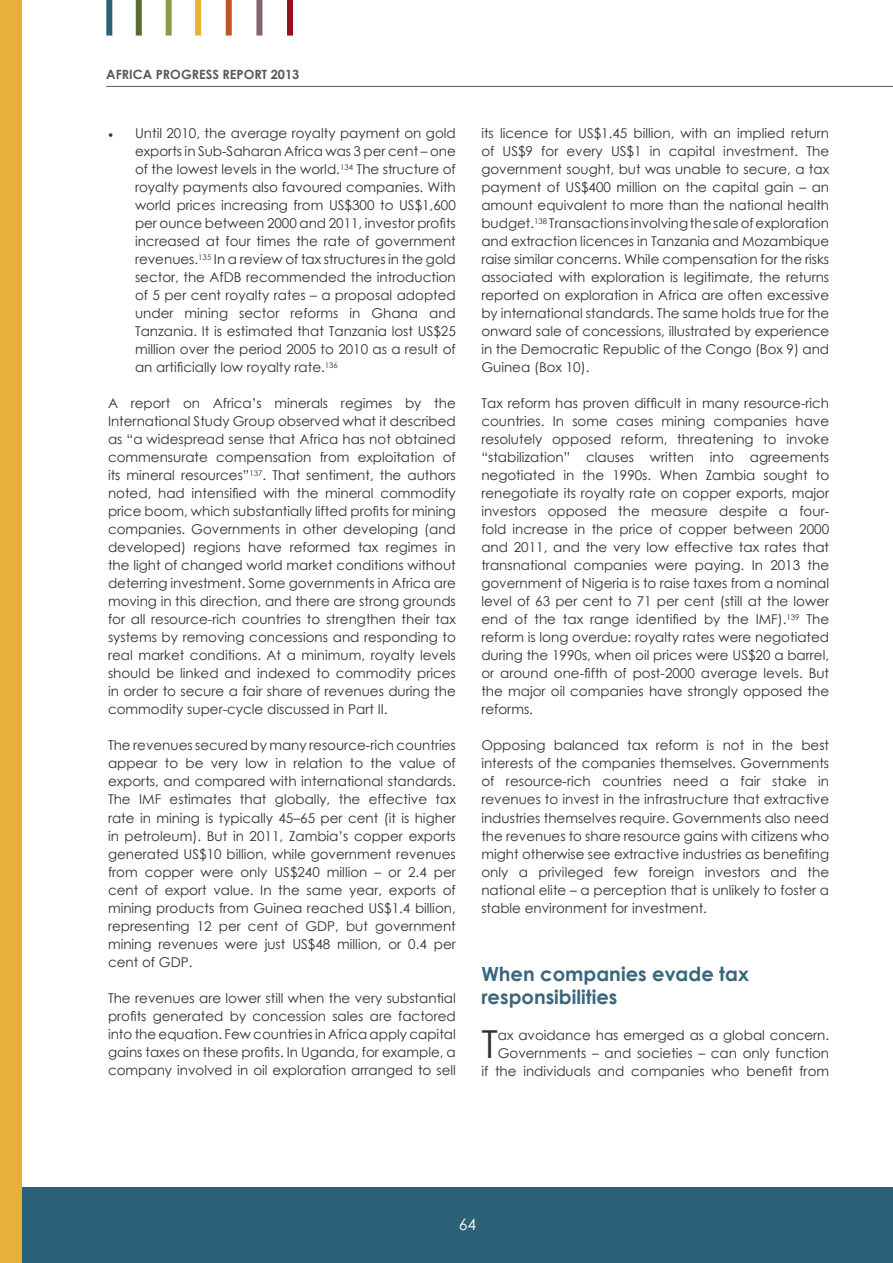
<style>
.page{position:relative;width:893px;height:1263px;background:#fff}
.page>*{position:absolute;margin:0;border:0;box-sizing:border-box;transform-origin:0 0}
.t1{font:38.55px "Century Gothic";color:#312f30}
.t2{font:700 19.5px/23.4px "Century Gothic";color:#38667d}
.t3{font:15.75px "Century Gothic";color:#fff}
.t4{font:13.5px/18px "Century Gothic";color:#312f30;text-align:justify}
.t5{font:700 12.75px "Century Gothic";color:#57585a}
.s1{font-family:"Minion Pro"}
</style>
<div class="page">
<div style="left:0;top:1188px;width:893px;height:75px;background:#2d6178"></div>
<div style="left:0;top:0;width:22px;height:1263px;background:#e5b139"></div>
<div style="left:106px;top:0;width:6px;height:36px;background:#2d6178"></div>
<div style="left:166px;top:0;width:6px;height:36px;background:#8c9a4a"></div>
<div style="left:136px;top:0;width:6px;height:36px;background:#5a6c31"></div>
<div style="left:195px;top:0;width:6px;height:36px;background:#e5b139"></div>
<div style="left:226px;top:0;width:6px;height:36px;background:#bd5722"></div>
<div style="left:256px;top:0;width:6px;height:36px;background:#856271"></div>
<div style="left:287px;top:0;width:6px;height:36px;background:#97111e"></div>
<hr style="left:106px;top:86px;width:787px;height:1px;background:#57585a">
<p class="t5" style="left:106px;top:64px;width:195px">AFRICA PROGRESS REPORT 2013</p>
<p class="t4" style="left:135px;top:124px;width:322px;text-indent:-27px"><span class="s1">•</span> Until 2010, the average royalty payment on gold exports in Sub-Saharan Africa was 3 per cent – one of the lowest levels in the world.<sup>134</sup> The structure of royalty payments also favoured companies. With world prices increasing from US$300 to US$1,600 per ounce between 2000 and 2011, investor profits increased at four times the rate of government revenues.<sup>135</sup> In a review of tax structures in the gold sector, the AfDB recommended the introduction of 5 per cent royalty rates – a proposal adopted under mining sector reforms in Ghana and Tanzania. It is estimated that Tanzania lost US$25 million over the period 2005 to 2010 as a result of an artificially low royalty rate.<sup>136</sup></p>
<p class="t4" style="left:108px;top:394px;width:349px">A report on Africa’s minerals regimes by the International Study Group observed what it described as “a widespread sense that Africa has not obtained commensurate compensation from exploitation of its mineral resources”<sup>137</sup>. That sentiment, the authors noted, had intensified with the mineral commodity price boom, which substantially lifted profits for mining companies. Governments in other developing (and developed) regions have reformed tax regimes in the light of changed world market conditions without deterring investment. Some governments in Africa are moving in this direction, and there are strong grounds for all resource-rich countries to strengthen their tax systems by removing concessions and responding to real market conditions. At a minimum, royalty levels should be linked and indexed to commodity prices in order to secure a fair share of revenues during the commodity super-cycle discussed in Part II.</p>
<p class="t4" style="left:108px;top:736px;width:349px">The revenues secured by many resource-rich countries appear to be very low in relation to the value of exports, and compared with international standards.<br>The IMF estimates that globally, the effective tax rate in mining is typically 45–65 per cent (it is higher in petroleum). But in 2011, Zambia’s copper exports generated US$10 billion, while government revenues from copper were only US$240 million – or 2.4 per cent of export value. In the same year, exports of mining products from Guinea reached US$1.4 billion, representing 12 per cent of GDP, but government mining revenues were just US$48 million, or 0.4 per cent of GDP.</p>
<p class="t4" style="left:108px;top:988px;width:349px">The revenues are lower still when the very substantial profits generated by concession sales are factored into the equation. Few countries in Africa apply capital gains taxes on these profits. In Uganda, for example, a company involved in oil exploration arranged to sell</p>
<p class="t4" style="left:481px;top:124px;width:349px">its licence for US$1.45 billion, with an implied return of US$9 for every US$1 in capital investment. The government sought, but was unable to secure, a tax payment of US$400 million on the capital gain – an amount equivalent to more than the national health budget.<sup>138</sup> Transactions involving the sale of exploration and extraction licences in Tanzania and Mozambique raise similar concerns. While compensation for the risks associated with exploration is legitimate, the returns reported on exploration in Africa are often excessive by international standards. The same holds true for the onward sale of concessions, illustrated by experience in the Democratic Republic of the Congo (Box 9) and Guinea (Box 10).</p>
<p class="t4" style="left:481px;top:394px;width:349px">Tax reform has proven difficult in many resource-rich countries. In some cases mining companies have resolutely opposed reform, threatening to invoke “stabilization” clauses written into agreements negotiated in the 1990s. When Zambia sought to renegotiate its royalty rate on copper exports, major investors opposed the measure despite a four&shy;fold increase in the price of copper between 2000 and 2011, and the very low effective tax rates that transnational companies were paying. In 2013 the government of Nigeria is to raise taxes from a nominal level of 63 per cent to 71 per cent (still at the lower end of the tax range identified by the IMF).<sup>139</sup> The reform is long overdue: royalty rates were negotiated during the 1990s, when oil prices were US$20 a barrel, or around one-fifth of post-2000 average levels. But the major oil companies have strongly opposed the reforms.</p>
<p class="t4" style="left:481px;top:736px;width:349px">Opposing balanced tax reform is not in the best interests of the companies themselves. Governments of resource-rich countries need a fair stake in revenues to invest in the infrastructure that extractive industries themselves require. Governments also need the revenues to share resource gains with citizens who might otherwise see extractive industries as benefiting only a privileged few foreign investors and the national elite – a perception that is unlikely to foster a stable environment for investment.</p>
<p class="t2" style="left:481px;top:961px;width:269px">When companies evade tax responsibilities</p>
<p class="t1" style="left:481px;top:1017px;width:18px">T</p>
<p class="t4" style="left:481px;top:1026px;width:349px;text-align:right">ax avoidance has emerged as a global concern.<br>Governments – and societies – can only function<br>if the individuals and companies who benefit from</p>
<p class="t3" style="left:459px;top:1213px;width:19px">64</p>
</div>
